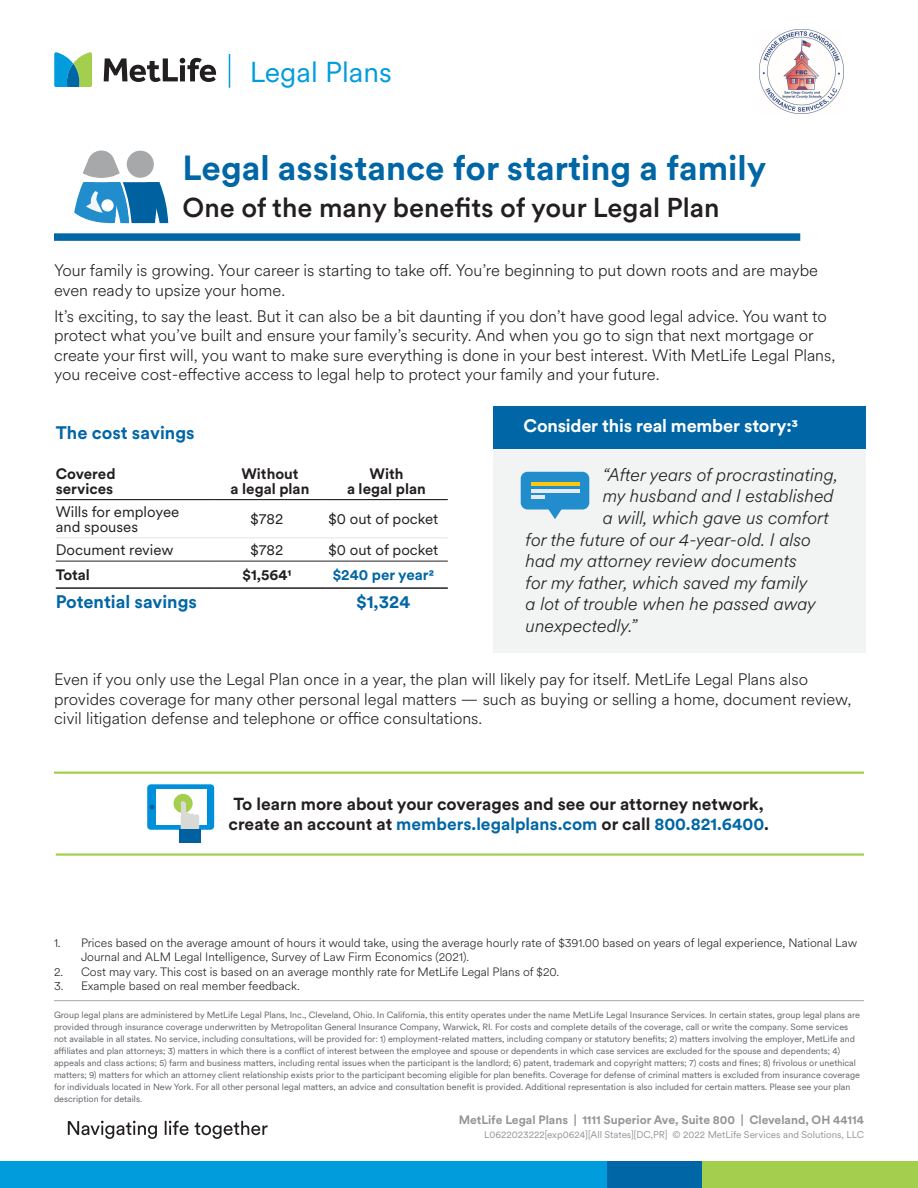
<style>
.page{position:relative;width:918px;height:1188px;background:#fff}
.page>*{position:absolute;margin:0;border:0;box-sizing:border-box;transform-origin:0 0}
.t1{font:700 34.5px "Met Life Circular";color:#0066a5}
.NEW_EYEBROW{font:28.5px "Met Life Circular";color:#009cdc}
.t2{font:500 27px "Met Life Circular";color:#231f20}
.t3{font:italic 300 18px "Met Life Circular";color:#231f20}
.Body_Copy{font:700 18px "Met Life Circular";color:#0066a5}
.Section_Head{font:700 18px "Met Life Circular";letter-spacing:-.01em;color:#fff}
.t4{font:700 17.25px/20.2px "Met Life Circular";color:#231f20}
.t5{font:300 16.5px/19.5px "Met Life Circular";color:#231f20}
.t6{font:15px/15px "Met Life Circular";color:#231f20}
.t7{font:700 15px "Met Life Circular";color:#231f20}
.t8{font:700 15px "Met Life Circular";color:#0066a5}
.t9{font:300 12px/14.4px "Met Life Circular";color:#231f20}
.Disclaimer{font:700 12px "Met Life Circular";color:#939598}
.Disclaimer-2{font:9.75px "Met Life Circular";color:#939598}
.Disclaimer_List{font:9px/12px "Met Life Circular";color:#5f6369}
.s1{color:#0066a5}
</style>
<div class="page">
<div style="left:0;top:1161px;width:608px;height:27px;background:#009cdc"></div>
<div style="left:608px;top:1161px;width:94px;height:27px;background:#0066a5"></div>
<div style="left:702px;top:1161px;width:216px;height:27px;background:#a4cf4e"></div>
<div style="left:54px;top:233px;width:746px;height:8px;background:#0066a5"></div>
<hr style="left:56px;top:587px;width:159px;height:2px;background:#231f20">
<hr style="left:215px;top:587px;width:110px;height:2px;background:#231f20">
<hr style="left:325px;top:587px;width:123px;height:2px;background:#231f20">
<hr style="left:56px;top:561px;width:159px;height:1px;background:#231f20">
<hr style="left:215px;top:561px;width:110px;height:1px;background:#231f20">
<hr style="left:325px;top:561px;width:123px;height:1px;background:#231f20">
<hr style="left:56px;top:499px;width:159px;height:1px;background:#231f20">
<hr style="left:215px;top:499px;width:110px;height:1px;background:#231f20">
<hr style="left:325px;top:499px;width:123px;height:1px;background:#231f20">
<hr style="left:56px;top:538px;width:159px;height:1px;background:#e2e4e2">
<hr style="left:215px;top:538px;width:110px;height:1px;background:#e2e4e2">
<hr style="left:325px;top:538px;width:123px;height:1px;background:#e2e4e2">
<svg style="left:68px;top:1121px;width:200px;height:18px"></svg>
<hr style="left:54px;top:1000px;width:810px;height:1px;background:#a3a7a9">
<div style="left:494px;top:406px;width:372px;height:47px;background:#0066a5"></div>
<div style="left:494px;top:449px;width:372px;height:203px;background:#f2f4f3"></div>
<div style="left:521px;top:472px;width:68px;height:38px;background:#228dcd;border-radius:7px"></div>
<svg style="left:541px;top:509px;width:28px;height:10px"></svg>
<hr style="left:531px;top:482px;width:48px;height:3px;background:#fec70c">
<hr style="left:531px;top:489px;width:48px;height:3px;background:#e6ebf2">
<hr style="left:531px;top:496px;width:14px;height:3px;background:#e6ebf2">
<hr style="left:229px;top:54px;width:1px;height:34px;background:#009cdc">
<svg style="left:104px;top:58px;width:112px;height:24px"></svg>
<svg style="left:54px;top:52px;width:38px;height:35px"></svg>
<div style="left:147px;top:784px;width:67px;height:46px;background:#008fd9;border-radius:4px"></div>
<div style="left:157px;top:789px;width:50px;height:36px;background:#fff"></div>
<svg style="left:150px;top:805px;width:4px;height:4px"></svg>
<div style="left:174px;top:794px;width:19px;height:19px;background:#a3cf4d;border-radius:50%"></div>
<hr style="left:181px;top:803px;width:4px;height:14px;background:#d9d9d6">
<svg style="left:181px;top:812px;width:18px;height:18px"></svg>
<div style="left:180px;top:830px;width:21px;height:13px;background:#0061a1"></div>
<hr style="left:54px;top:772px;width:810px;height:2px;background:#a4cf4e">
<hr style="left:56px;top:853px;width:808px;height:3px;background:#a4cf4e">
<svg style="left:74px;top:150px;width:94px;height:74px"></svg>
<img style="left:760px;top:29px;width:84px;height:84px">
<p class="NEW_EYEBROW" style="left:250px;top:53px;width:144px">Legal Plans</p>
<p class="t1" style="left:183px;top:144px;width:585px">Legal assistance for starting a family</p>
<p class="t2" style="left:183px;top:190px;width:539px">One of the many benefits of your Legal Plan</p>
<p class="t5" style="left:54px;top:260px;width:766px">Your family is growing. Your career is starting to take off. You’re beginning to put down roots and are maybe even ready to upsize your home.</p>
<p class="t5" style="left:54px;top:306px;width:783px">It’s exciting, to say the least. But it can also be a bit daunting if you don’t have good legal advice. You want to protect what you’ve built and ensure your family’s security. And when you go to sign that next mortgage or create your first will, you want to make sure everything is done in your best interest. With MetLife Legal Plans, you receive cost-effective access to legal help to protect your family and your future.</p>
<p class="Body_Copy" style="left:56px;top:421px;width:140px">The cost savings</p>
<p class="t7" style="left:56px;top:463px;width:61px">Covered</p>
<p class="t7" style="left:56px;top:478px;width:59px">services</p>
<p class="t7" style="left:241px;top:463px;width:59px">Without</p>
<p class="t7" style="left:231px;top:478px;width:80px">a legal plan</p>
<p class="t7" style="left:369px;top:463px;width:36px">With</p>
<p class="t7" style="left:347px;top:478px;width:80px">a legal plan</p>
<p class="t6" style="left:56px;top:503px;width:125px">Wills for employee and spouses</p>
<p class="t6" style="left:251px;top:511px;width:34px">$782</p>
<p class="t6" style="left:329px;top:511px;width:111px">$0 out of pocket</p>
<p class="t6" style="left:56px;top:542px;width:119px">Document review</p>
<p class="t6" style="left:251px;top:542px;width:34px">$782</p>
<p class="t6" style="left:329px;top:542px;width:111px">$0 out of pocket</p>
<p class="t7" style="left:56px;top:565px;width:36px">Total</p>
<p class="t7" style="left:243px;top:565px;width:50px">$1,5641</p>
<p class="t8" style="left:333px;top:565px;width:103px">$240 per year2</p>
<p class="Body_Copy" style="left:56px;top:590px;width:143px">Potential savings</p>
<p class="Body_Copy" style="left:357px;top:590px;width:55px">$1,324</p>
<p class="Section_Head" style="left:523px;top:414px;width:276px">Consider this real member story:3</p>
<p class="t3" style="left:603px;top:462px;width:237px">“After years of procrastinating,</p>
<p class="t3" style="left:603px;top:484px;width:233px">my husband and I established</p>
<p class="t3" style="left:603px;top:506px;width:227px">a will, which gave us comfort</p>
<p class="t3" style="left:526px;top:527px;width:287px">for the future of our 4-year-old. I also</p>
<p class="t3" style="left:526px;top:549px;width:273px">had my attorney review documents</p>
<p class="t3" style="left:526px;top:570px;width:283px">for my father, which saved my family</p>
<p class="t3" style="left:526px;top:592px;width:292px">a lot of trouble when he passed away</p>
<p class="t3" style="left:526px;top:614px;width:113px">unexpectedly.”</p>
<p class="t5" style="left:54px;top:669px;width:799px">Even if you only use the Legal Plan once in a year, the plan will likely pay for itself. MetLife Legal Plans also provides coverage for many other personal legal matters — such as buying or selling a home, document review, civil litigation defense and telephone or office consultations.</p>
<p class="t4" style="left:228px;top:793px;width:542px">To learn more about your coverages and see our attorney network, create an account at <span class="s1">members.legalplans.com</span> or call <span class="s1">800.821.6400</span>.</p>
<p class="t9" style="left:81px;top:935px;width:778px;text-indent:-27px">1. Prices based on the average amount of hours it would take, using the average hourly rate of $391.00 based on years of legal experience, National Law<br>Journal and ALM Legal Intelligence, Survey of Law Firm Economics (2021).</p>
<p class="t9" style="left:54px;top:964px;width:507px">2. Cost may vary. This cost is based on an average monthly rate for MetLife Legal Plans of $20.</p>
<p class="t9" style="left:54px;top:978px;width:247px">3. Example based on real member feedback.</p>
<p class="Disclaimer_List" style="left:54px;top:1009px;width:808px">Group legal plans are administered by MetLife Legal Plans, Inc., Cleveland, Ohio. In California, this entity operates under the name MetLife Legal Insurance Services. In certain states, group legal plans are provided through insurance coverage underwritten by Metropolitan General Insurance Company, Warwick, RI. For costs and complete details of the coverage, call or write the company. Some services not available in all states. No service, including consultations, will be provided for: 1) employment-related matters, including company or statutory benefits; 2) matters involving the employer, MetLife and affiliates and plan attorneys; 3) matters in which there is a conflict of interest between the employee and spouse or dependents in which case services are excluded for the spouse and dependents; 4) appeals and class actions; 5) farm and business matters, including rental issues when the participant is the landlord; 6) patent, trademark and copyright matters; 7) costs and fines; 8) frivolous or unethical matters; 9) matters for which an attorney client relationship exists prior to the participant becoming eligible for plan benefits. Coverage for defense of criminal matters is excluded from insurance coverage for individuals located in New York. For all other personal legal matters, an advice and consultation benefit is provided. Additional representation is also included for certain matters. Please see your plan description for details.</p>
<p class="Disclaimer" style="left:459px;top:1111px;width:407px">MetLife Legal Plans | 1111 Superior Ave, Suite 800 | Cleveland, OH 44114</p>
<p class="Disclaimer-2" style="left:484px;top:1128px;width:381px">L0622023222[exp0624][All States][DC,PR] © 2022 MetLife Services and Solutions, LLC</p>
</div>
